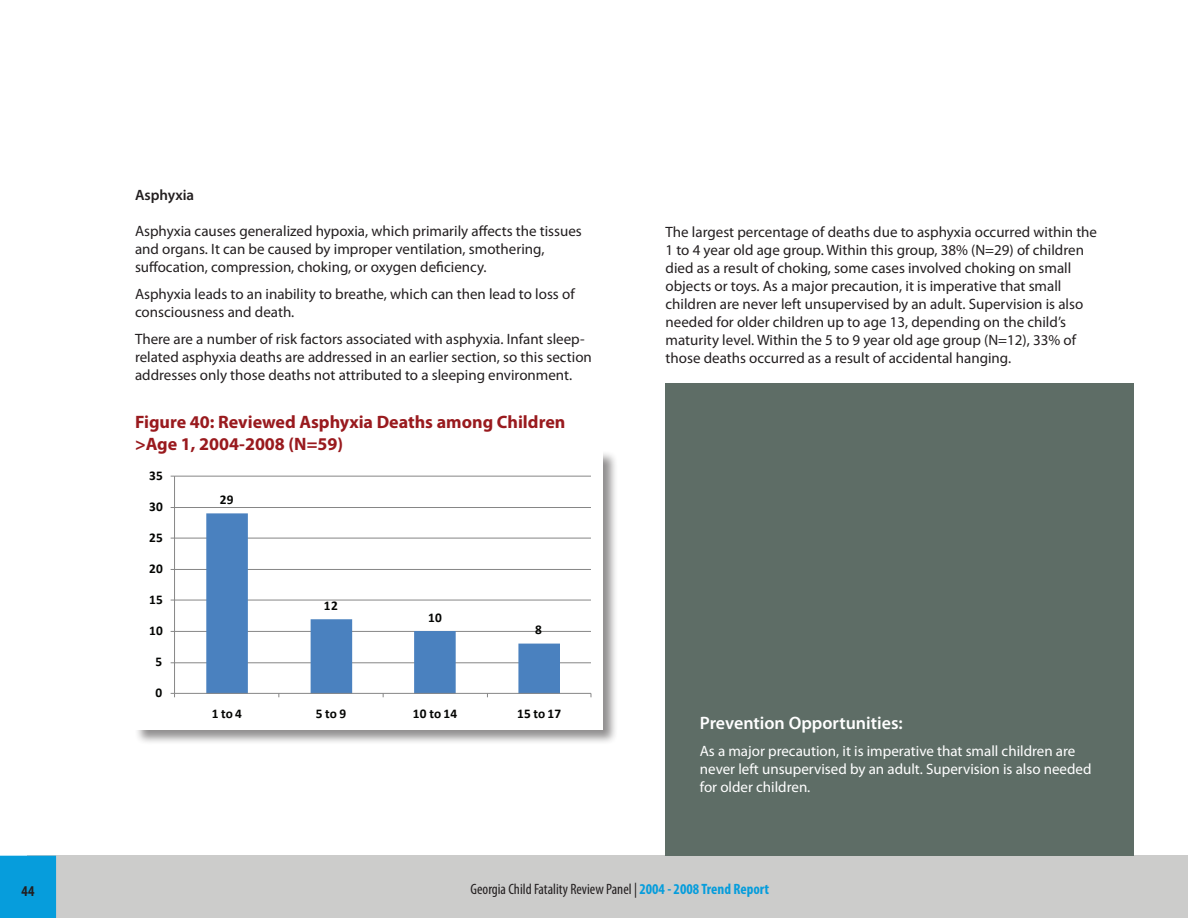
<style>
.page{position:relative;width:1188px;height:918px;background:#fff}
.page>*{position:absolute;margin:0;border:0;box-sizing:border-box;transform-origin:0 0}
.t1{font:700 18px/21.6px "Myriad Pro";color:#991a1e}
.t2{font:600 18px "Myriad Pro";color:#fff}
.t3{font:15px/18px "Myriad Pro";color:#231f20}
.t4{font:15px/18px "Myriad Pro";color:#fff}
.t5{font:condensed 15px "Myriad Pro";color:#231f20}
.t6{font:600 15px "Myriad Pro";color:#231f20}
.t7{font:700 condensed 15px "Myriad Pro";color:#231f20}
.t8{font:700 13.35px "Calibri";letter-spacing:.02em;color:#040503}
.s1{font-weight:700;color:#069ddc}
</style>
<div class="page">
<div style="left:27px;top:856px;width:1161px;height:62px;background:#cccccb"></div>
<div style="left:0;top:856px;width:56px;height:62px;background:#069ddc"></div>
<div style="left:134px;top:450px;width:485px;height:296px;background:#231f20;opacity:.5"></div>
<div style="left:135px;top:451px;width:468px;height:279px;background:#fff"></div>
<svg style="left:170px;top:475px;width:422px;height:223px"></svg>
<div style="left:666px;top:383px;width:468px;height:473px;background:#5e6d66"></div>
<p class="t6" style="left:135px;top:186px;width:61px">Asphyxia</p>
<p class="t3" style="left:135px;top:222px;width:448px">Asphyxia causes generalized hypoxia, which primarily affects the tissues and organs. It can be caused by improper ventilation, smothering, suffocation, compression, choking, or oxygen deficiency.</p>
<p class="t3" style="left:135px;top:285px;width:441px">Asphyxia leads to an inability to breathe, which can then lead to loss of consciousness and death.</p>
<p class="t3" style="left:135px;top:330px;width:458px">There are a number of risk factors associated with asphyxia. Infant sleep&shy;related asphyxia deaths are addressed in an earlier section, so this section addresses only those deaths not attributed to a sleeping environment.</p>
<p class="t1" style="left:135px;top:411px;width:432px">Figure 40: Reviewed Asphyxia Deaths among Children &gt;Age 1, 2004-2008 (N=59)</p>
<p class="t8" style="left:149px;top:467px;width:15px">35</p>
<p class="t8" style="left:149px;top:498px;width:15px">30</p>
<p class="t8" style="left:149px;top:529px;width:15px">25</p>
<p class="t8" style="left:149px;top:560px;width:15px">20</p>
<p class="t8" style="left:149px;top:591px;width:15px">15</p>
<p class="t8" style="left:149px;top:622px;width:15px">10</p>
<p class="t8" style="left:156px;top:654px;width:8px">5</p>
<p class="t8" style="left:156px;top:685px;width:8px">0</p>
<p class="t8" style="left:220px;top:491px;width:15px">29</p>
<p class="t8" style="left:324px;top:597px;width:15px">12</p>
<p class="t8" style="left:428px;top:609px;width:15px">10</p>
<p class="t8" style="left:535px;top:622px;width:8px">8</p>
<p class="t8" style="left:212px;top:705px;width:32px">1 to 4</p>
<p class="t8" style="left:316px;top:705px;width:32px">5 to 9</p>
<p class="t8" style="left:413px;top:705px;width:46px">10 to 14</p>
<p class="t8" style="left:517px;top:705px;width:46px">15 to 17</p>
<p class="t3" style="left:666px;top:223px;width:433px">The largest percentage of deaths due to asphyxia occurred within the 1 to 4 year old age group. Within this group, 38% (N=29) of children died as a result of choking, some cases involved choking on small objects or toys. As a major precaution, it is imperative that small children are never left unsupervised by an adult. Supervision is also needed for older children up to age 13, depending on the child’s maturity level. Within the 5 to 9 year old age group (N=12), 33% of those deaths occurred as a result of accidental hanging.</p>
<p class="t2" style="left:700px;top:712px;width:205px">Prevention Opportunities:</p>
<p class="t4" style="left:700px;top:742px;width:393px">As a major precaution, it is imperative that small children are never left unsupervised by an adult. Supervision is also needed for older children.</p>
<p class="t7" style="left:22px;top:881px;width:14px">44</p>
<p class="t5" style="left:471px;top:880px;width:300px">Georgia Child Fatality Review Panel | <span class="s1">2004 - 2008 Trend Report</span></p>
</div>
